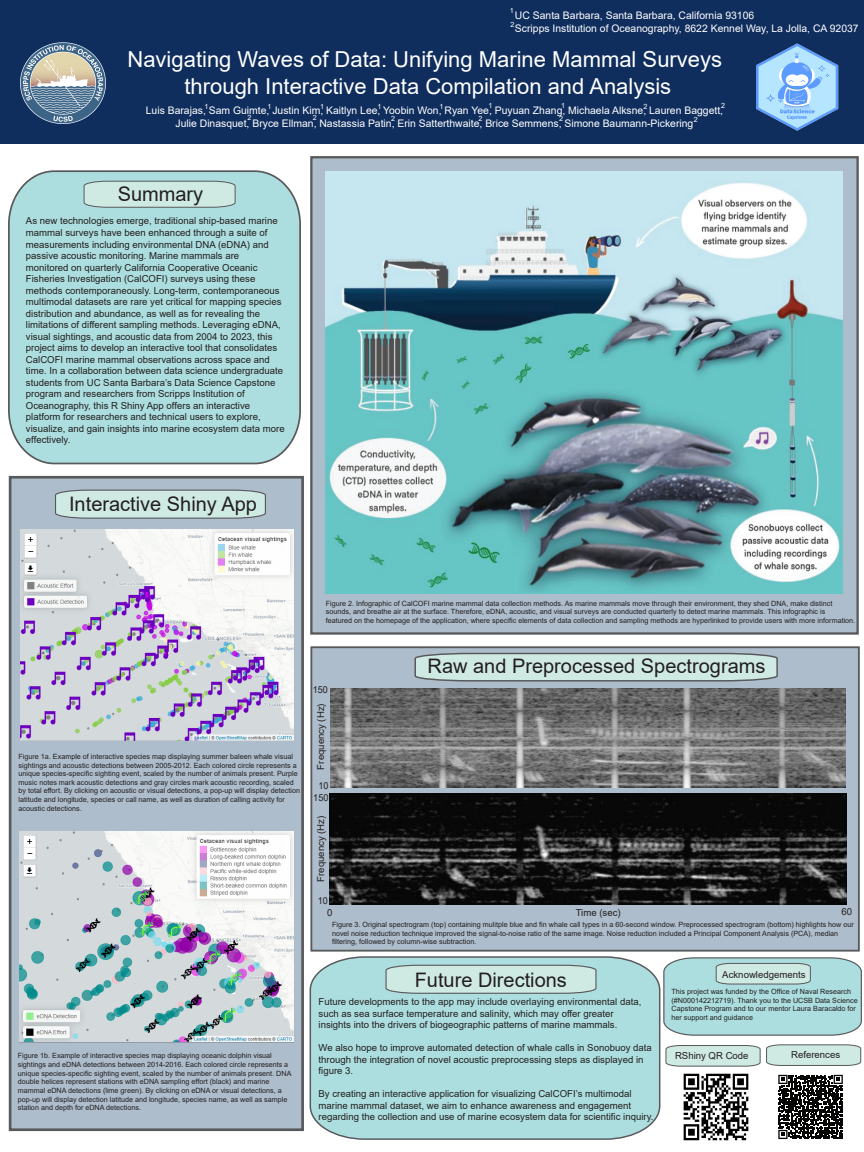
<style>
.page{position:relative;width:864px;height:1152px;background:#fff}
.page>*{position:absolute;margin:0;border:0;box-sizing:border-box;transform-origin:0 0}
.t1{font:22px/26.4px "Arial";color:#fff;text-align:center}
.t2{font:20px "Arial";color:#231f20}
.t3{font:10.4px/12.5px "Arial";color:#fff;text-align:center}
.t4{font:9.6px/11.5px "Arial";color:#231f20}
.t5{font:9.6px "Arial";color:#231f20;scale:.94 1}
.t6{font:7.2px/8.6px "Arial";color:#231f20}
.t7{font:7.2px "Arial";color:#fff}
</style>
<div class="page">
<div style="left:1px;top:0;width:863px;height:144px;background:#0f2e5e"></div>
<div style="left:8px;top:170px;width:293px;height:295px;background:#addedf"></div>
<svg style="left:83px;top:180px;width:153px;height:28px;background:#c3dcd7"></svg>
<div style="left:9px;top:476px;width:295px;height:655px;background:#adbdcb;border:3px solid #58595b"></div>
<svg style="left:55px;top:489px;width:211px;height:30px;background:#c3dad6"></svg>
<div style="left:310px;top:156px;width:549px;height:479px;background:#adbdcb;border:2px solid #58595b"></div>
<img style="left:325px;top:171px;width:518px;height:423px">
<div style="left:309px;top:956px;width:352px;height:184px;background:#addedf"></div>
<div style="left:310px;top:646px;width:550px;height:306px;background:#adbdcb;border:2px solid #58595b"></div>
<svg style="left:385px;top:964px;width:212px;height:30px;background:#c3dcd7"></svg>
<img style="left:20px;top:42px;width:86px;height:82px">
<img style="left:330px;top:688px;width:515px;height:99px">
<img style="left:329px;top:793px;width:517px;height:112px">
<svg style="left:414px;top:652px;width:364px;height:30px;background:#c0d7d3"></svg>
<svg style="left:778px;top:1075px;width:65px;height:64px"></svg>
<svg style="left:665px;top:1044px;width:196px;height:23px;background:#c8ddd8"></svg>
<svg style="left:663px;top:957px;width:199px;height:79px;background:#aed9d9"></svg>
<img style="left:20px;top:530px;width:273px;height:602px">
<img style="left:756px;top:43px;width:83px;height:88px">
<img style="left:683px;top:1073px;width:66px;height:68px">
<p class="t7" style="left:510px;top:5px;width:6px">1</p>
<h3 class="t3" style="left:515px;top:9px;width:345px;text-align:left">UC Santa Barbara, Santa Barbara, California 93106<br>Scripps Institution of Oceanography, 8622 Kennel Way, La Jolla, CA 92037</h3>
<p class="t7" style="left:510px;top:19px;width:6px">2</p>
<h1 class="t1" style="left:128px;top:46px;width:596px">Navigating Waves of Data: Unifying Marine Mammal Surveys through Interactive Data Compilation and Analysis</h1>
<h3 class="t3" style="left:146px;top:104px;width:579px">Luis Barajas, Sam Guimte, Justin Kim, Kaitlyn Lee, Yoobin Won, Ryan Yee, Puyuan Zhang, Michaela Alksne, Lauren Baggett,<br>Julie Dinasquet, Bryce Ellman, Nastassia Patin, Erin Satterthwaite, Brice Semmens, Simone Baumann-Pickering</h3>
<p class="t7" style="left:489px;top:100px;width:6px">1</p>
<p class="t7" style="left:721px;top:100px;width:6px">2</p>
<p class="t7" style="left:204px;top:101px;width:6px">1</p>
<p class="t7" style="left:268px;top:101px;width:6px">1</p>
<p class="t7" style="left:320px;top:101px;width:6px">1</p>
<p class="t7" style="left:378px;top:101px;width:6px">1</p>
<p class="t7" style="left:439px;top:101px;width:6px">1</p>
<p class="t7" style="left:561px;top:101px;width:6px">1</p>
<p class="t7" style="left:643px;top:101px;width:6px">2</p>
<p class="t7" style="left:247px;top:113px;width:6px">2</p>
<p class="t7" style="left:313px;top:113px;width:6px">2</p>
<p class="t7" style="left:391px;top:114px;width:6px">2</p>
<p class="t7" style="left:479px;top:114px;width:6px">2</p>
<p class="t7" style="left:559px;top:113px;width:6px">2</p>
<p class="t7" style="left:694px;top:114px;width:6px">2</p>
<h2 class="t2" style="left:118px;top:180px;width:87px">Summary</h2>
<p class="t4" style="left:26px;top:215px;width:260px">As new technologies emerge, traditional ship-based marine mammal surveys have been enhanced through a suite of measurements including environmental DNA (eDNA) and passive acoustic monitoring. Marine mammals are<br>monitored on quarterly California Cooperative Oceanic Fisheries Investigation (CalCOFI) surveys using these methods contemporaneously. Long-term, contemporaneous multimodal datasets are rare yet critical for mapping species distribution and abundance, as well as for revealing the limitations of different sampling methods. Leveraging eDNA, visual sightings, and acoustic data from 2004 to 2023, this project aims to develop an interactive tool that consolidates CalCOFI marine mammal observations across space and time. In a collaboration between data science undergraduate students from UC Santa Barbara’s Data Science Capstone program and researchers from Scripps Institution of Oceanography, this R Shiny App offers an interactive platform for researchers and technical users to explore, visualize, and gain insights into marine ecosystem data more effectively.</p>
<h2 class="t2" style="left:69px;top:490px;width:189px">Interactive Shiny App</h2>
<p class="t6" style="left:19px;top:752px;width:283px">Figure 1a. Example of interactive species map displaying summer baleen whale visual sightings and acoustic detections between 2005-2012. Each colored circle represents a unique species-specific sighting event, scaled by the number of animals present. Purple music notes mark acoustic detections and gray circles mark acoustic recording, scaled by total effort. By clicking on acoustic or visual detections, a pop-up will display detection latitude and longitude, species or call name, as well as duration of calling activity for acoustic detections.</p>
<p class="t6" style="left:18px;top:1051px;width:275px">Figure 1b. Example of interactive species map displaying oceanic dolphin visual sightings and eDNA detections between 2014-2016. Each colored circle represents a unique species-specific sighting event, scaled by the number of animals present. DNA double helices represent stations with eDNA sampling effort (black) and marine mammal eDNA detections (lime green). By clicking on eDNA or visual detections, a pop-up will display detection latitude and longitude, species name, as well as sample station and depth for eDNA detections.</p>
<p class="t6" style="left:326px;top:599px;width:531px">Figure 2. Infographic of CalCOFI marine mammal data collection methods. As marine mammals move through their environment, they shed DNA, make distinct sounds, and breathe air at the surface. Therefore, eDNA, acoustic, and visual surveys are conducted quarterly to detect marine mammals. This infographic is<br>featured on the homepage of the application, where specific elements of data collection and sampling methods are hyperlinked to provide users with more information.</p>
<h3 class="t5" style="left:313px;top:683px;width:18px">150</h3>
<h3 class="t4" style="left:315px;top:770px;width:68px;rotate:-90deg">Frequency (Hz)</h3>
<h3 class="t5" style="left:318px;top:779px;width:12px">10</h3>
<h3 class="t5" style="left:313px;top:791px;width:18px">150</h3>
<h3 class="t4" style="left:315px;top:882px;width:68px;rotate:-90deg">Frequency (Hz)</h3>
<h3 class="t5" style="left:318px;top:894px;width:12px">10</h3>
<h2 class="t2" style="left:428px;top:653px;width:339px">Raw and Preprocessed Spectrograms</h2>
<h3 class="t4" style="left:327px;top:907px;width:7px">0</h3>
<h3 class="t4" style="left:576px;top:907px;width:46px">Time (sec)</h3>
<h3 class="t4" style="left:842px;top:906px;width:12px">60</h3>
<p class="t6" style="left:332px;top:920px;width:523px">Figure 3. Original spectrogram (top) containing mulitple blue and fin whale call types in a 60-second window. Preprocessed spectrogram (bottom) highlights how our novel noise reduction technique improved the signal-to-noise ratio of the same image. Noise reduction included a Principal Component Analysis (PCA), median filtering, followed by column-wise subtraction.</p>
<h2 class="t2" style="left:415px;top:966px;width:154px">Future Directions</h2>
<h3 class="t4" style="left:319px;top:996px;width:324px">Future developments to the app may include overlaying environmental data, such as sea surface temperature and salinity, which may offer greater insights into the drivers of biogeographic patterns of marine mammals.</h3>
<h3 class="t4" style="left:319px;top:1042px;width:335px">We also hope to improve automated detection of whale calls in Sonobuoy data through the integration of novel acoustic preprocessing steps as displayed in figure 3.</h3>
<h3 class="t4" style="left:319px;top:1088px;width:336px">By creating an interactive application for visualizing CalCOFI’s multimodal marine mammal dataset, we aim to enhance awareness and engagement regarding the collection and use of marine ecosystem data for scientific inquiry.</h3>
<h3 class="t4" style="left:722px;top:969px;width:85px">Acknowledgements</h3>
<p class="t6" style="left:672px;top:987px;width:188px">This project was funded by the Office of Naval Research (#N000142212719). Thank you to the UCSB Data Science Capstone Program and to our mentor Laura Baracaldo for her support and guidance</p>
<h3 class="t4" style="left:675px;top:1049px;width:75px">RShiny QR Code</h3>
<h3 class="t4" style="left:791px;top:1049px;width:51px">References</h3>
</div>
